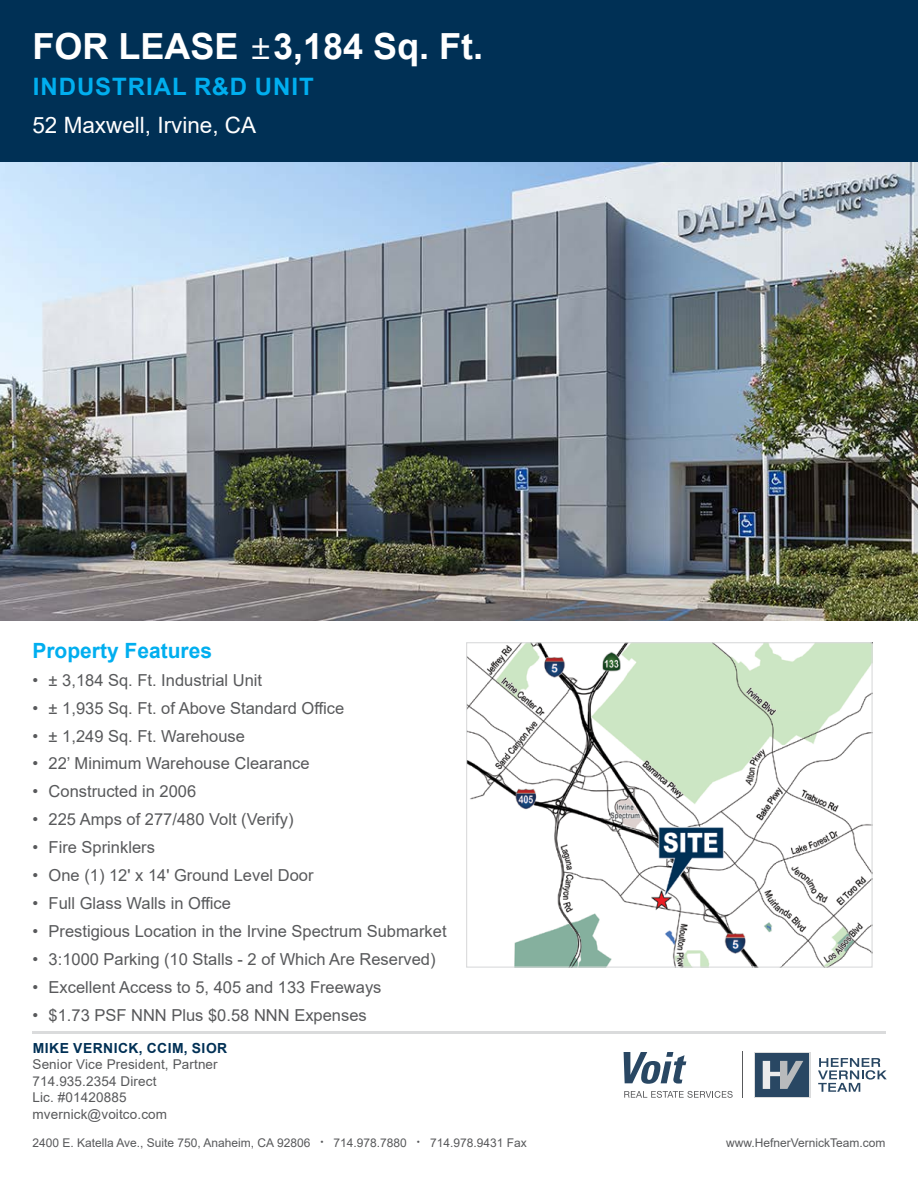
<style>
.page{position:relative;width:918px;height:1188px;background:#fff}
.page>*{position:absolute;margin:0;border:0;box-sizing:border-box;transform-origin:0 0}
.t1{font:700 36px "Arial";color:#fff}
.Property_Name_or_Des{font:700 24px "Arial";letter-spacing:.04em;color:#00aeef}
.Property_Address{font:22.5px "Arial";color:#fff}
.Subhead{font:700 21px "Arial";color:#00aeef}
.t2{font:16.5px "Arial";color:#58595b}
.Broker_Name{font:700 13.8px "Arial";letter-spacing:.035em;color:#003055}
.Broker_Info{font:13.5px "Arial";letter-spacing:.01em;color:#58595b}
.t3{font:12px "Arial";color:#58595b}
.s1{font-family:"Segoe UI";font-weight:400}
.s2{font-size:9px}
</style>
<div class="page">
<div style="left:0;top:0;width:918px;height:162px;background:#003055"></div>
<hr style="left:32px;top:1031px;width:854px;height:3px;background:#dadbdc">
<div style="left:754px;top:1052px;width:56px;height:46px;background:#dadbdc"></div>
<div style="left:755px;top:1053px;width:54px;height:44px;background:#294763"></div>
<svg style="left:624px;top:1091px;width:109px;height:7px"></svg>
<svg style="left:624px;top:1052px;width:62px;height:32px"></svg>
<hr style="left:743px;top:1052px;width:1px;height:46px;background:#58595b">
<svg style="left:818px;top:1058px;width:69px;height:34px"></svg>
<svg style="left:763px;top:1061px;width:40px;height:28px"></svg>
<img style="left:0;top:162px;width:918px;height:459px">
<img style="left:468px;top:644px;width:403px;height:322px">
<div style="left:466px;top:642px;width:407px;height:326px;border:1px solid #dadbdc"></div>
<p class="t1" style="left:32px;top:21px;width:452px">FOR LEASE <span class="s1">±</span>3,184 Sq. Ft.</p>
<p class="Property_Name_or_Des" style="left:33px;top:70px;width:282px">INDUSTRIAL R&amp;D UNIT</p>
<p class="Property_Address" style="left:32px;top:109px;width:225px">52 Maxwell, Irvine, CA</p>
<p class="Subhead" style="left:32px;top:636px;width:181px">Property Features</p>
<p class="t2" style="left:32px;top:669px;width:231px">• ± 3,184 Sq. Ft. Industrial Unit</p>
<p class="t2" style="left:32px;top:697px;width:313px">• ± 1,935 Sq. Ft. of Above Standard Office</p>
<p class="t2" style="left:32px;top:724px;width:214px">• ± 1,249 Sq. Ft. Warehouse</p>
<p class="t2" style="left:32px;top:752px;width:279px">• 22’ Minimum Warehouse Clearance</p>
<p class="t2" style="left:32px;top:780px;width:165px">• Constructed in 2006</p>
<p class="t2" style="left:32px;top:808px;width:263px">• 225 Amps of 277/480 Volt (Verify)</p>
<p class="t2" style="left:32px;top:836px;width:124px">• Fire Sprinklers</p>
<p class="t2" style="left:32px;top:864px;width:283px">• One (1) 12' x 14' Ground Level Door</p>
<p class="t2" style="left:32px;top:892px;width:200px">• Full Glass Walls in Office</p>
<p class="t2" style="left:32px;top:920px;width:416px">• Prestigious Location in the Irvine Spectrum Submarket</p>
<p class="t2" style="left:32px;top:948px;width:405px">• 3:1000 Parking (10 Stalls - 2 of Which Are Reserved)</p>
<p class="t2" style="left:32px;top:976px;width:351px">• Excellent Access to 5, 405 and 133 Freeways</p>
<p class="t2" style="left:32px;top:1003px;width:336px">• $1.73 PSF NNN Plus $0.58 NNN Expenses</p>
<p class="Broker_Name" style="left:33px;top:1038px;width:196px">MIKE VERNICK, CCIM, SIOR</p>
<p class="Broker_Info" style="left:33px;top:1055px;width:187px">Senior Vice President, Partner</p>
<p class="Broker_Info" style="left:33px;top:1072px;width:125px">714.935.2354 Direct</p>
<p class="Broker_Info" style="left:33px;top:1088px;width:96px">Lic. #01420885</p>
<p class="Broker_Info" style="left:33px;top:1105px;width:136px">mvernick@voitco.com</p>
<p class="t3" style="left:32px;top:1134px;width:496px">2400 E. Katella Ave., Suite 750, Anaheim, CA 92806 <span class="s2">•</span> 714.978.7880 <span class="s2">•</span> 714.978.9431 Fax</p>
<p class="t3" style="left:726px;top:1134px;width:161px">www.HefnerVernickTeam.com</p>
</div>
